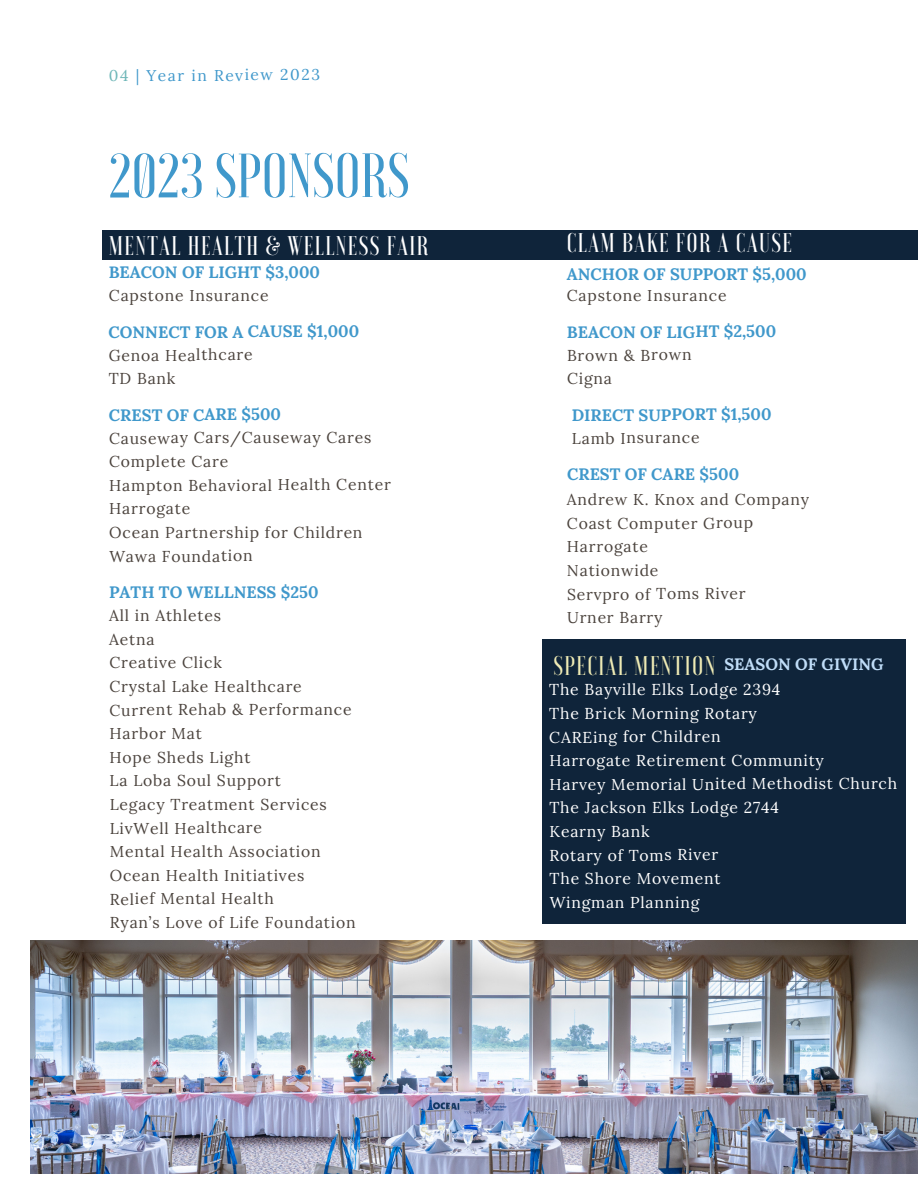
<style>
.page{position:relative;width:918px;height:1188px;background:#fff}
.page>*{position:absolute;margin:0;border:0;box-sizing:border-box;transform-origin:0 0}
.t1{font:500 62.25px "Voga";color:#4098cb}
.t2{font:500 27px "Voga";letter-spacing:.05em;color:#fff}
.t3{font:500 27px "Voga";letter-spacing:.05em;color:#efebb5}
.t4{font:700 16.5px "Lora";letter-spacing:-.005em;color:#4098cb}
.t5{font:700 16.5px "Lora";letter-spacing:-.005em;color:#c0ddf8}
.t6{font:15.75px "Lora";letter-spacing:.045em;color:#4b433d}
.t7{font:15.75px "Lora";letter-spacing:.045em;color:#fff}
.t8{font:15.6px "Lora";letter-spacing:.095em;color:#4098cb}
.s1{color:#6fb7b8}
</style>
<div class="page">
<div style="left:102px;top:230px;width:816px;height:30px;background:#0f243a"></div>
<img style="left:31px;top:941px;width:887px;height:232px">
<div style="left:543px;top:640px;width:363px;height:284px;background:#0f243a"></div>
<p class="t8" style="left:109px;top:65px;width:213px"><span class="s1">04</span> | Year in Review 2023</p>
<p class="t1" style="left:109px;top:145px;width:303px">2023 SPONSORS</p>
<p class="t2" style="left:109px;top:232px;width:321px">MENTAL HEALTH &amp; WELLNESS FAIR</p>
<p class="t6" style="left:109px;top:285px;width:161px">Capstone Insurance</p>
<p class="t4" style="left:109px;top:262px;width:213px">BEACON OF LIGHT $3,000</p>
<p class="t4" style="left:109px;top:321px;width:252px">CONNECT FOR A CAUSE $1,000</p>
<p class="t6" style="left:109px;top:345px;width:146px">Genoa Healthcare</p>
<p class="t6" style="left:109px;top:368px;width:68px">TD Bank</p>
<p class="t4" style="left:109px;top:404px;width:174px">CREST OF CARE $500</p>
<p class="t6" style="left:109px;top:427px;width:264px">Causeway Cars/Causeway Cares</p>
<p class="t6" style="left:109px;top:451px;width:121px">Complete Care</p>
<p class="t6" style="left:109px;top:475px;width:283px">Hampton Behavioral Health Center</p>
<p class="t6" style="left:109px;top:499px;width:83px">Harrogate</p>
<p class="t6" style="left:109px;top:522px;width:255px">Ocean Partnership for Children</p>
<p class="t6" style="left:109px;top:546px;width:145px">Wawa Foundation</p>
<p class="t4" style="left:109px;top:581px;width:211px">PATH TO WELLNESS $250</p>
<p class="t6" style="left:109px;top:605px;width:113px">All in Athletes</p>
<p class="t6" style="left:109px;top:629px;width:47px">Aetna</p>
<p class="t6" style="left:109px;top:652px;width:114px">Creative Click</p>
<p class="t6" style="left:109px;top:676px;width:194px">Crystal Lake Healthcare</p>
<p class="t6" style="left:109px;top:699px;width:244px">Current Rehab &amp; Performance</p>
<p class="t6" style="left:110px;top:723px;width:94px">Harbor Mat</p>
<p class="t6" style="left:110px;top:747px;width:142px">Hope Sheds Light</p>
<p class="t6" style="left:110px;top:770px;width:173px">La Loba Soul Support</p>
<p class="t6" style="left:110px;top:794px;width:219px">Legacy Treatment Services</p>
<p class="t6" style="left:110px;top:818px;width:154px">LivWell Healthcare</p>
<p class="t6" style="left:110px;top:841px;width:212px">Mental Health Association</p>
<p class="t6" style="left:110px;top:865px;width:196px">Ocean Health Initiatives</p>
<p class="t6" style="left:110px;top:889px;width:166px">Relief Mental Health</p>
<p class="t6" style="left:110px;top:912px;width:247px">Ryan’s Love of Life Foundation</p>
<p class="t2" style="left:567px;top:229px;width:227px">CLAM BAKE FOR A CAUSE</p>
<p class="t4" style="left:567px;top:263px;width:241px">ANCHOR OF SUPPORT $5,000</p>
<p class="t6" style="left:567px;top:285px;width:161px">Capstone Insurance</p>
<p class="t4" style="left:567px;top:321px;width:211px">BEACON OF LIGHT $2,500</p>
<p class="t6" style="left:567px;top:345px;width:126px">Brown &amp; Brown</p>
<p class="t6" style="left:567px;top:368px;width:47px">Cigna</p>
<p class="t4" style="left:572px;top:404px;width:201px">DIRECT SUPPORT $1,500</p>
<p class="t6" style="left:572px;top:428px;width:129px">Lamb Insurance</p>
<p class="t4" style="left:567px;top:463px;width:174px">CREST OF CARE $500</p>
<p class="t6" style="left:567px;top:489px;width:244px">Andrew K. Knox and Company</p>
<p class="t6" style="left:567px;top:513px;width:188px">Coast Computer Group</p>
<p class="t6" style="left:567px;top:537px;width:83px">Harrogate</p>
<p class="t6" style="left:567px;top:560px;width:93px">Nationwide</p>
<p class="t6" style="left:567px;top:584px;width:180px">Servpro of Toms River</p>
<p class="t6" style="left:567px;top:607px;width:97px">Urner Barry</p>
<p class="t3" style="left:553px;top:652px;width:164px">SPECIAL MENTION</p>
<p class="t7" style="left:549px;top:679px;width:233px">The Bayville Elks Lodge 2394</p>
<p class="t7" style="left:549px;top:703px;width:209px">The Brick Morning Rotary</p>
<p class="t7" style="left:549px;top:727px;width:173px">CAREing for Children</p>
<p class="t7" style="left:549px;top:750px;width:276px">Harrogate Retirement Community</p>
<p class="t7" style="left:549px;top:774px;width:349px">Harvey Memorial United Methodist Church</p>
<p class="t7" style="left:549px;top:797px;width:231px">The Jackson Elks Lodge 2744</p>
<p class="t7" style="left:550px;top:821px;width:102px">Kearny Bank</p>
<p class="t7" style="left:550px;top:845px;width:170px">Rotary of Toms River</p>
<p class="t7" style="left:550px;top:868px;width:173px">The Shore Movement</p>
<p class="t7" style="left:550px;top:892px;width:151px">Wingman Planning</p>
<p class="t5" style="left:724px;top:654px;width:161px">SEASON OF GIVING</p>
</div>
